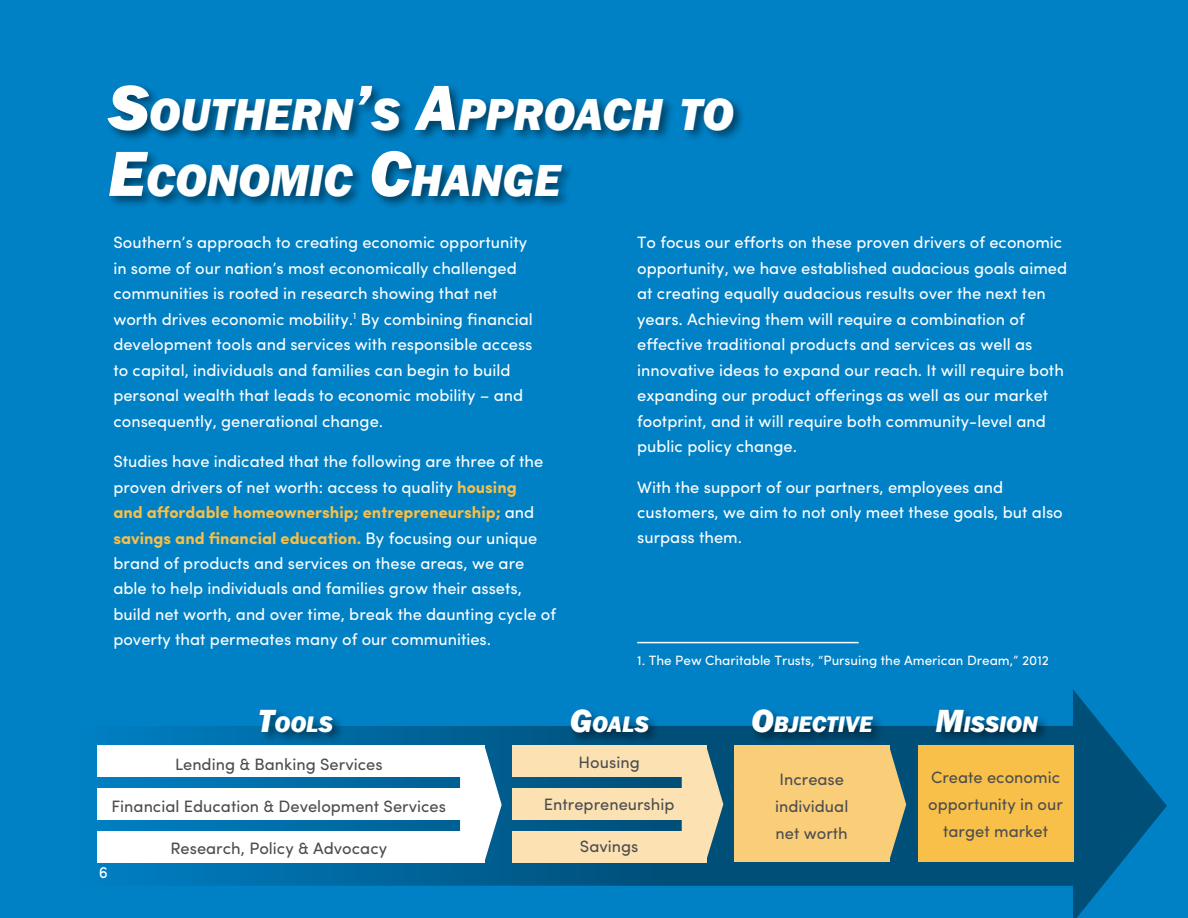
<style>
.page{position:relative;width:1188px;height:918px;background:#0081c6}
.page>*{position:absolute;margin:0;border:0;box-sizing:border-box;transform-origin:0 0}
.t1{font:italic 800 46.2px/66px "Franklin Gothic";color:#fff}
.t2{font:italic 800 23.1px "Franklin Gothic";color:#fff}
.t3{font:16.5px/25.5px "Sofia Pro";color:#fff}
.t4{font:16.5px/27px "Sofia Pro";color:#4d4d4f}
.t5{font:13.5px "Sofia Pro";color:#fff}
.s1{font-size:66px}
.s2{font-weight:700;color:#f8bf49}
.s3{font-size:33px}
</style>
<div class="page">
<svg style="left:97px;top:689px;width:1070px;height:229px"></svg>
<div style="left:105px;top:82px;width:641px;height:128px;background:#000;opacity:.5"></div>
<div style="left:97px;top:831px;width:387px;height:31px;background:#fff"></div>
<div style="left:512px;top:831px;width:194px;height:31px;background:#fce2b3"></div>
<div style="left:97px;top:788px;width:387px;height:32px;background:#fff"></div>
<div style="left:512px;top:788px;width:194px;height:32px;background:#fce2b3"></div>
<div style="left:97px;top:746px;width:387px;height:31px;background:#fff"></div>
<div style="left:512px;top:746px;width:194px;height:31px;background:#fce2b3"></div>
<div style="left:734px;top:746px;width:155px;height:116px;background:#facd79"></div>
<div style="left:918px;top:746px;width:155px;height:116px;background:#f8bf49"></div>
<div style="left:257px;top:706px;width:88px;height:39px;background:#000;opacity:.5"></div>
<div style="left:568px;top:706px;width:93px;height:40px;background:#000;opacity:.5"></div>
<div style="left:749px;top:706px;width:136px;height:40px;background:#000;opacity:.5"></div>
<div style="left:933px;top:706px;width:118px;height:39px;background:#000;opacity:.5"></div>
<hr style="left:637px;top:642px;width:222px;height:1px;background:#fff">
<svg style="left:460px;top:746px;width:42px;height:116px"></svg>
<svg style="left:682px;top:746px;width:41px;height:115px"></svg>
<svg style="left:889px;top:746px;width:17px;height:116px;background:#7e8e79"></svg>
<h1 class="t1" style="left:108px;top:82px;width:627px"><span class="s1">S</span>OUTHERN<span class="s1">’</span>S <span class="s1">A</span>PPROACH TO<br><span class="s1">E</span>CONOMIC <span class="s1">C</span>HANGE</h1>
<p class="t3" style="left:637px;top:228px;width:432px">To focus our efforts on these proven drivers of economic opportunity, we have established audacious goals aimed at creating equally audacious results over the next ten years. Achieving them will require a combination of effective traditional products and services as well as innovative ideas to expand our reach. It will require both expanding our product offerings as well as our market footprint, and it will require both community-level and public policy change.</p>
<p class="t3" style="left:637px;top:473px;width:427px">With the support of our partners, employees and customers, we aim to not only meet these goals, but also surpass them.</p>
<p class="t3" style="left:113px;top:228px;width:421px">Southern’s approach to creating economic opportunity in some of our nation’s most economically challenged communities is rooted in research showing that net worth drives economic mobility.<sup>1</sup> By combining financial development tools and services with responsible access to capital, individuals and families can begin to build personal wealth that leads to economic mobility – and consequently, generational change.</p>
<p class="t3" style="left:113px;top:447px;width:444px">Studies have indicated that the following are three of the proven drivers of net worth: access to quality <span class="s2">housing<br>and affordable homeownership; entrepreneurship;</span> and <span class="s2">savings and financial education.</span> By focusing our unique brand of products and services on these areas, we are able to help individuals and families grow their assets, build net worth, and over time, break the daunting cycle of poverty that permeates many of our communities.</p>
<p class="t5" style="left:637px;top:650px;width:413px">1. The Pew Charitable Trusts, “Pursuing the American Dream,” 2012</p>
<h2 class="t2" style="left:258px;top:709px;width:76px"><span class="s3">T</span>OOLS</h2>
<h2 class="t2" style="left:570px;top:709px;width:80px"><span class="s3">G</span>OALS</h2>
<h2 class="t2" style="left:751px;top:709px;width:123px"><span class="s3">O</span>BJECTIVE</h2>
<h2 class="t2" style="left:936px;top:709px;width:104px"><span class="s3">M</span>ISSION</h2>
<p class="t4" style="left:175px;top:750px;width:209px">Lending &amp; Banking Services</p>
<p class="t4" style="left:112px;top:792px;width:336px">Financial Education &amp; Development Services</p>
<p class="t4" style="left:170px;top:834px;width:218px">Research, Policy &amp; Advocacy</p>
<p class="t3" style="left:99px;top:859px;width:11px">6</p>
<p class="t4" style="left:579px;top:748px;width:63px">Housing</p>
<p class="t4" style="left:544px;top:790px;width:132px">Entrepreneurship</p>
<p class="t4" style="left:580px;top:832px;width:60px">Savings</p>
<p class="t4" style="left:775px;top:765px;width:75px">Increase individual net worth</p>
<p class="t4" style="left:928px;top:763px;width:136px;text-align:center">Create economic opportunity in our target market</p>
</div>
